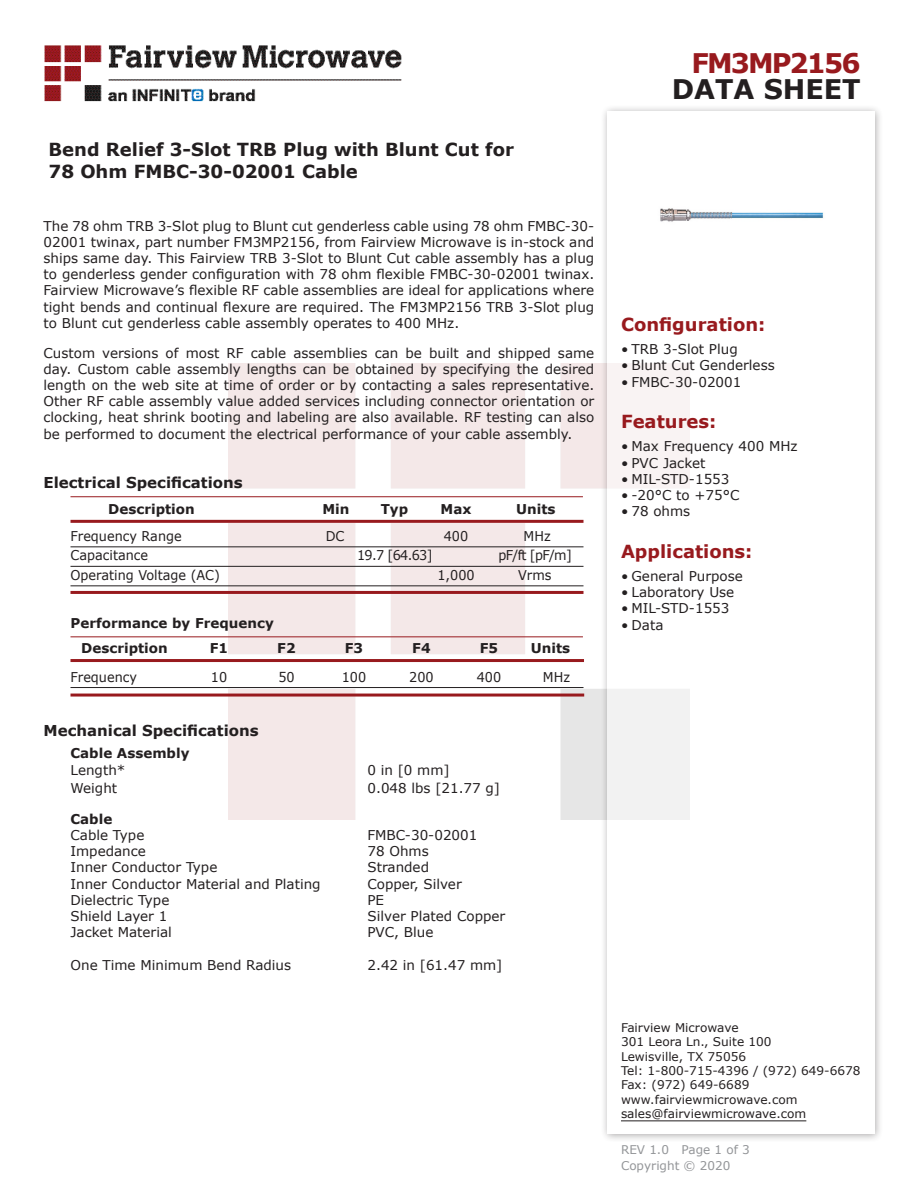
<style>
.page{position:relative;width:918px;height:1188px;background:#fff}
.page>*{position:absolute;margin:0;border:0;box-sizing:border-box;transform-origin:0 0}
.FM{font:700 27px "Verdana";letter-spacing:-.07em;color:#981a1e}
.t1{font:700 27px "Verdana";color:#231f20}
.Web_Description_Para{font:700 18px/21.6px "Verdana";color:#231f20}
.Head1{font:700 18px "Verdana";color:#981a1e}
.Applications_Header{font:700 18px "Verdana";color:#981a1e}
.Head1-2{font:700 15px "Verdana";color:#231f20}
.MarketingDescription{font:13.5px/16.2px "Verdana";color:#231f20;text-align:justify}
.Specs_Para{font:13.5px "Verdana";color:#231f20}
.Table-Body{font:13.5px "Verdana";color:#231f20;scale:.95 1}
.Table_Header_Frequen{font:700 13.5px "Verdana";color:#231f20}
.Table-Header{font:700 13.5px "Verdana";color:#231f20}
.Table_Body_Frequency{font:13.5px "Verdana";color:#231f20;scale:.95 1}
.Head2{font:700 13.5px "Verdana";color:#231f20}
.Head3{font:700 13.5px "Verdana";color:#231f20}
.FM_Info{font:12px "Verdana";color:#231f20}
.REV_Info{font:12px "Verdana";color:#939598}
</style>
<div class="page">
<img style="left:228px;top:364px;width:372px;height:456px">
<img style="left:44px;top:45px;width:358px;height:57px">
<div style="left:600px;top:104px;width:284px;height:1039px;background:#231f20;opacity:.75"></div>
<div style="left:608px;top:111px;width:267px;height:1023px;background:#fff"></div>
<hr style="left:70px;top:496px;width:513px;height:1px;background:#981a1e">
<hr style="left:70px;top:520px;width:514px;height:3px;background:#981a1e">
<hr style="left:70px;top:547px;width:514px;height:1px;background:#231f20">
<hr style="left:70px;top:566px;width:514px;height:1px;background:#231f20">
<hr style="left:70px;top:586px;width:514px;height:1px;background:#231f20">
<hr style="left:70px;top:591px;width:514px;height:3px;background:#981a1e">
<hr style="left:70px;top:636px;width:513px;height:1px;background:#981a1e">
<hr style="left:70px;top:659px;width:514px;height:3px;background:#981a1e">
<hr style="left:70px;top:687px;width:514px;height:1px;background:#231f20">
<hr style="left:70px;top:694px;width:514px;height:3px;background:#981a1e">
<hr style="left:621px;top:1120px;width:185px;height:1px;background:#231f20">
<img style="left:660px;top:208px;width:163px;height:14px">
<p class="Web_Description_Para" style="left:49px;top:139px;width:467px">Bend Relief 3-Slot TRB Plug with Blunt Cut for<br>78 Ohm FMBC-30-02001 Cable</p>
<p class="MarketingDescription" style="left:44px;top:217px;width:552px">The 78 ohm TRB 3-Slot plug to Blunt cut genderless cable using 78 ohm FMBC-30- 02001 twinax, part number FM3MP2156, from Fairview Microwave is in-stock and ships same day. This Fairview TRB 3-Slot to Blunt Cut cable assembly has a plug to genderless gender configuration with 78 ohm flexible FMBC-30-02001 twinax.<br>Fairview Microwave’s flexible RF cable assemblies are ideal for applications where tight bends and continual flexure are required. The FM3MP2156 TRB 3-Slot plug to Blunt cut genderless cable assembly operates to 400 MHz.</p>
<p class="MarketingDescription" style="left:44px;top:344px;width:552px">Custom versions of most RF cable assemblies can be built and shipped same day. Custom cable assembly lengths can be obtained by specifying the desired length on the web site at time of order or by contacting a sales representative.<br>Other RF cable assembly value added services including connector orientation or clocking, heat shrink booting and labeling are also available. RF testing can also be performed to document the electrical performance of your cable assembly.</p>
<p class="Head1-2" style="left:44px;top:472px;width:201px">Electrical Specifications</p>
<p class="Table-Header" style="left:108px;top:499px;width:88px">Description</p>
<p class="Table-Header" style="left:322px;top:499px;width:29px">Min</p>
<p class="Table-Header" style="left:381px;top:499px;width:29px">Typ</p>
<p class="Table-Header" style="left:441px;top:499px;width:32px">Max</p>
<p class="Table-Header" style="left:516px;top:499px;width:41px">Units</p>
<p class="Table-Body" style="left:70px;top:527px;width:119px">Frequency Range</p>
<p class="Table-Body" style="left:326px;top:527px;width:21px">DC</p>
<p class="Table-Body" style="left:444px;top:527px;width:27px">400</p>
<p class="Table-Body" style="left:524px;top:527px;width:30px">MHz</p>
<p class="Table-Body" style="left:70px;top:546px;width:83px">Capacitance</p>
<p class="Table-Body" style="left:357px;top:546px;width:81px">19.7 [64.63]</p>
<p class="Table-Body" style="left:498px;top:546px;width:79px">pF/ft [pF/m]</p>
<p class="Table-Body" style="left:70px;top:566px;width:159px">Operating Voltage (AC)</p>
<p class="Table-Body" style="left:437px;top:566px;width:41px">1,000</p>
<p class="Table-Body" style="left:518px;top:566px;width:37px">Vrms</p>
<p class="Head2" style="left:70px;top:614px;width:205px">Performance by Frequency</p>
<p class="Table_Header_Frequen" style="left:81px;top:639px;width:88px">Description</p>
<p class="Table_Header_Frequen" style="left:210px;top:639px;width:20px">F1</p>
<p class="Table_Header_Frequen" style="left:277px;top:639px;width:20px">F2</p>
<p class="Table_Header_Frequen" style="left:345px;top:639px;width:20px">F3</p>
<p class="Table_Header_Frequen" style="left:412px;top:639px;width:20px">F4</p>
<p class="Table_Header_Frequen" style="left:480px;top:639px;width:20px">F5</p>
<p class="Table_Header_Frequen" style="left:531px;top:639px;width:41px">Units</p>
<p class="Table_Body_Frequency" style="left:70px;top:667px;width:72px">Frequency</p>
<p class="Table_Body_Frequency" style="left:211px;top:667px;width:19px">10</p>
<p class="Table_Body_Frequency" style="left:278px;top:667px;width:19px">50</p>
<p class="Table_Body_Frequency" style="left:342px;top:667px;width:27px">100</p>
<p class="Table_Body_Frequency" style="left:409px;top:667px;width:27px">200</p>
<p class="Table_Body_Frequency" style="left:477px;top:667px;width:27px">400</p>
<p class="Table_Body_Frequency" style="left:543px;top:667px;width:30px">MHz</p>
<p class="Head1-2" style="left:44px;top:719px;width:217px">Mechanical Specifications</p>
<p class="Head3" style="left:70px;top:744px;width:121px">Cable Assembly</p>
<p class="Specs_Para" style="left:70px;top:761px;width:56px">Length*</p>
<p class="Specs_Para" style="left:368px;top:761px;width:84px">0 in [0 mm]</p>
<p class="Specs_Para" style="left:70px;top:779px;width:48px">Weight</p>
<p class="Specs_Para" style="left:368px;top:779px;width:134px">0.048 lbs [21.77 g]</p>
<p class="Head3" style="left:70px;top:809px;width:43px">Cable</p>
<p class="Specs_Para" style="left:70px;top:826px;width:75px">Cable Type</p>
<p class="Specs_Para" style="left:368px;top:826px;width:111px">FMBC-30-02001</p>
<p class="Specs_Para" style="left:70px;top:842px;width:77px">Impedance</p>
<p class="Specs_Para" style="left:368px;top:842px;width:63px">78 Ohms</p>
<p class="Specs_Para" style="left:70px;top:858px;width:148px">Inner Conductor Type</p>
<p class="Specs_Para" style="left:368px;top:858px;width:63px">Stranded</p>
<p class="Specs_Para" style="left:70px;top:875px;width:252px">Inner Conductor Material and Plating</p>
<p class="Specs_Para" style="left:368px;top:875px;width:96px">Copper, Silver</p>
<p class="Specs_Para" style="left:70px;top:891px;width:100px">Dielectric Type</p>
<p class="Specs_Para" style="left:368px;top:891px;width:18px">PE</p>
<p class="Specs_Para" style="left:70px;top:907px;width:98px">Shield Layer 1</p>
<p class="Specs_Para" style="left:368px;top:907px;width:139px">Silver Plated Copper</p>
<p class="Specs_Para" style="left:70px;top:923px;width:103px">Jacket Material</p>
<p class="Specs_Para" style="left:368px;top:923px;width:68px">PVC, Blue</p>
<p class="Specs_Para" style="left:70px;top:956px;width:222px">One Time Minimum Bend Radius</p>
<p class="Specs_Para" style="left:368px;top:956px;width:136px">2.42 in [61.47 mm]</p>
<p class="FM" style="left:691px;top:44px;width:171px">FM3MP2156</p>
<p class="t1" style="left:672px;top:70px;width:191px">DATA SHEET</p>
<p class="Head1" style="left:621px;top:312px;width:146px">Configuration:</p>
<p class="MarketingDescription" style="left:621px;top:341px;width:118px">• TRB 3-Slot Plug</p>
<p class="MarketingDescription" style="left:621px;top:357px;width:155px">• Blunt Cut Genderless</p>
<p class="MarketingDescription" style="left:621px;top:373px;width:122px">• FMBC-30-02001</p>
<p class="Head1" style="left:621px;top:409px;width:97px">Features:</p>
<p class="MarketingDescription" style="left:621px;top:438px;width:178px">• Max Frequency 400 MHz</p>
<p class="MarketingDescription" style="left:621px;top:454px;width:86px">• PVC Jacket</p>
<p class="MarketingDescription" style="left:621px;top:471px;width:110px">• MIL-STD-1553</p>
<p class="MarketingDescription" style="left:621px;top:487px;width:120px">• -20°C to +75°C</p>
<p class="MarketingDescription" style="left:621px;top:503px;width:71px">• 78 ohms</p>
<p class="Applications_Header" style="left:621px;top:539px;width:133px">Applications:</p>
<p class="MarketingDescription" style="left:621px;top:568px;width:123px">• General Purpose</p>
<p class="MarketingDescription" style="left:621px;top:584px;width:115px">• Laboratory Use</p>
<p class="MarketingDescription" style="left:621px;top:600px;width:110px">• MIL-STD-1553</p>
<p class="MarketingDescription" style="left:621px;top:616px;width:44px">• Data</p>
<p class="FM_Info" style="left:621px;top:1019px;width:119px">Fairview Microwave</p>
<p class="FM_Info" style="left:621px;top:1034px;width:152px">301 Leora Ln., Suite 100</p>
<p class="FM_Info" style="left:621px;top:1048px;width:127px">Lewisville, TX 75056</p>
<p class="FM_Info" style="left:621px;top:1062px;width:241px">Tel: 1-800-715-4396 / (972) 649-6678</p>
<p class="FM_Info" style="left:621px;top:1077px;width:130px">Fax: (972) 649-6689</p>
<p class="FM_Info" style="left:621px;top:1091px;width:178px">www.fairviewmicrowave.com</p>
<p class="FM_Info" style="left:621px;top:1106px;width:187px">sales@fairviewmicrowave.com</p>
<p class="REV_Info" style="left:621px;top:1141px;width:130px">REV 1.0 Page 1 of 3</p>
<p class="REV_Info" style="left:621px;top:1157px;width:111px">Copyright © 2020</p>
</div>
